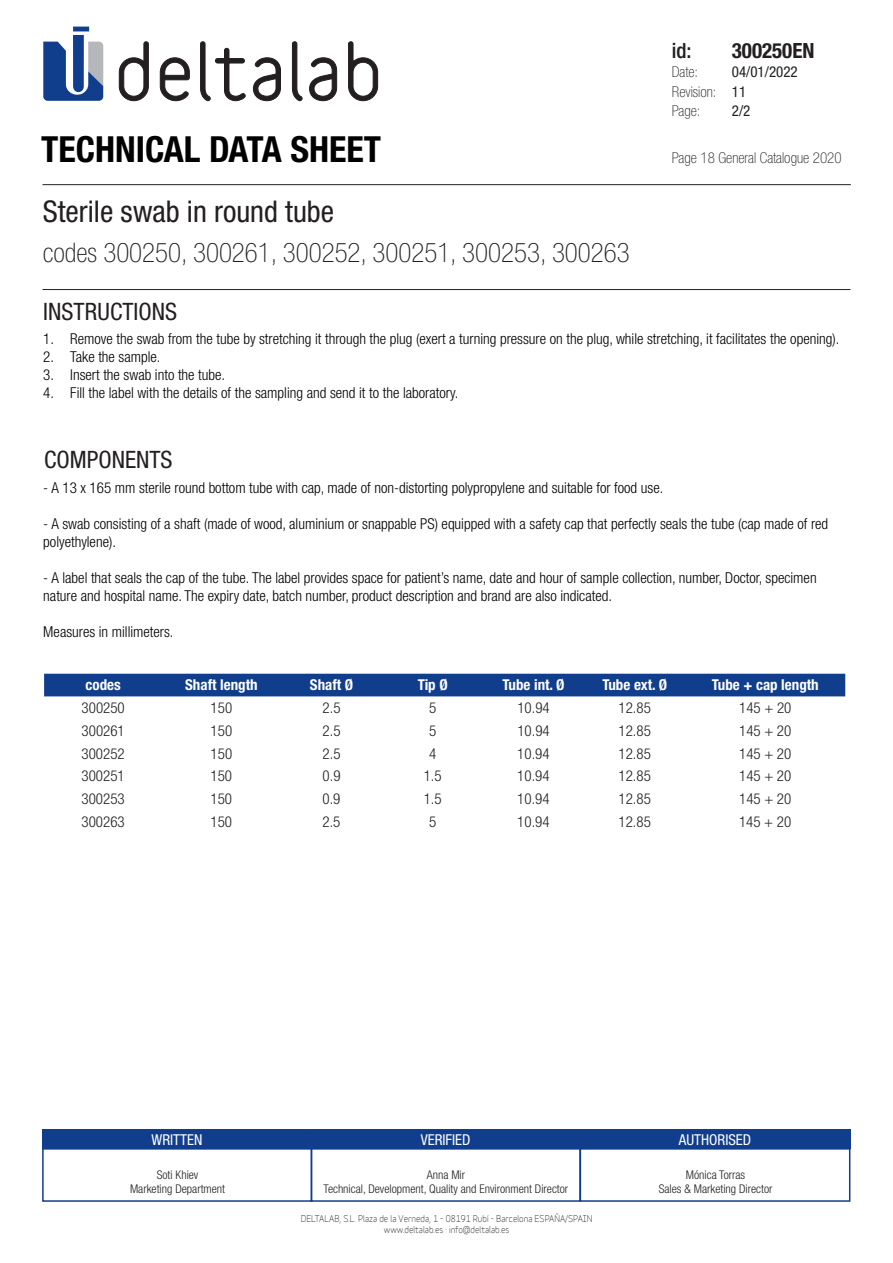
<style>
.page{position:relative;width:893px;height:1263px;background:#fff}
.page>*{position:absolute;margin:0;border:0;box-sizing:border-box;transform-origin:0 0}
.t1{font:700 condensed 36px "Helvetica Neue LT Std";color:#000}
.t2{font:condensed 30px "Helvetica Neue LT Std";color:#231f20}
.t3{font:100 condensed 27px "Helvetica Neue LT Std";color:#231f20}
.t4{font:condensed 24px "Helvetica Neue LT Std";color:#231f20}
.t5{font:700 condensed 21px "Helvetica Neue LT Std";color:#231f20}
.t6{font:500 condensed 21px "Helvetica Neue LT Std";color:#231f20}
.t7{font:300 condensed 15px/18px "Helvetica Neue LT Std";color:#000}
.t8{font:300 condensed 15px "Helvetica Neue LT Std";color:#231f20}
.t9{font:700 condensed 15px "Helvetica Neue LT Std";color:#fff}
.t10{font:100 condensed 15px/19.5px "Helvetica Neue LT Std";color:#231f20}
.t11{font:condensed 15px "Helvetica Neue LT Std";color:#fff}
.t12{font:condensed 15px "Helvetica Neue LT Std";color:#231f20}
.t13{font:300 condensed 12px/14.4px "Helvetica Neue LT Std";color:#231f20;text-align:center}
.t14{font:9px/11.2px "Variable";color:#231f20;text-align:center}
.s1{font-weight:400}
</style>
<div class="page">
<div style="left:42px;top:1129px;width:270px;height:73px;border:2px solid #103d8c"></div>
<div style="left:311px;top:1129px;width:270px;height:73px;border:2px solid #103d8c"></div>
<div style="left:580px;top:1129px;width:270px;height:73px;border:2px solid #103d8c"></div>
<div style="left:43px;top:1129px;width:268px;height:20px;background:#103d8c"></div>
<div style="left:311px;top:1129px;width:269px;height:20px;background:#103d8c"></div>
<div style="left:580px;top:1129px;width:270px;height:20px;background:#103d8c"></div>
<svg style="left:119px;top:41px;width:30px;height:60px"></svg>
<svg style="left:160px;top:57px;width:30px;height:44px"></svg>
<svg style="left:200px;top:41px;width:46px;height:60px"></svg>
<svg style="left:253px;top:57px;width:28px;height:44px"></svg>
<svg style="left:292px;top:41px;width:11px;height:60px"></svg>
<svg style="left:309px;top:57px;width:28px;height:44px"></svg>
<svg style="left:348px;top:41px;width:30px;height:60px"></svg>
<svg style="left:43px;top:27px;width:60px;height:74px"></svg>
<hr style="left:43px;top:184px;width:808px;height:1px;background:#231f20">
<hr style="left:43px;top:289px;width:807px;height:1px;background:#231f20">
<div style="left:44px;top:674px;width:801px;height:22px;background:#103d8c"></div>
<h1 class="t1" style="left:41px;top:128px;width:341px">TECHNICAL DATA SHEET</h1>
<h2 class="t2" style="left:43px;top:194px;width:293px">Sterile swab in round tube</h2>
<h3 class="t3" style="left:43px;top:237px;width:588px">codes 300250, 300261, 300252, 300251, 300253, 300263</h3>
<h3 class="t6" style="left:672px;top:38px;width:21px">id:</h3>
<h3 class="t5" style="left:732px;top:37px;width:84px">300250EN</h3>
<p class="t10" style="left:672px;top:62px;width:28px">Date:</p>
<p class="t10" style="left:672px;top:62px;width:127px;text-indent:60px"><span class="s1">04/01/2022<br></span>Revision: <span class="s1">11<br></span>Page:</p>
<p class="t12" style="left:732px;top:102px;width:20px">2/2</p>
<p class="t10" style="left:672px;top:147px;width:171px">Page 18 General Catalogue 2020</p>
<h3 class="t4" style="left:43px;top:298px;width:135px">INSTRUCTIONS</h3>
<p class="t7" style="left:43px;top:330px;width:798px">1. Remove the swab from the tube by stretching it through the plug (exert a turning pressure on the plug, while stretching, it facilitates the opening).</p>
<p class="t7" style="left:43px;top:348px;width:119px">2. Take the sample.</p>
<p class="t7" style="left:43px;top:366px;width:183px">3. Insert the swab into the tube.</p>
<p class="t7" style="left:43px;top:384px;width:417px">4. Fill the label with the details of the sampling and send it to the laboratory.</p>
<h3 class="t4" style="left:44px;top:446px;width:130px">COMPONENTS</h3>
<p class="t7" style="left:43px;top:478px;width:621px">- A 13 x 165 mm sterile round bottom tube with cap, made of non-distorting polypropylene and suitable for food use.</p>
<p class="t7" style="left:43px;top:514px;width:786px">- A swab consisting of a shaft (made of wood, aluminium or snappable PS) equipped with a safety cap that perfectly seals the tube (cap made of red polyethylene).</p>
<p class="t7" style="left:43px;top:568px;width:775px">- A label that seals the cap of the tube. The label provides space for patient’s name, date and hour of sample collection, number, Doctor, specimen nature and hospital name. The expiry date, batch number, product description and brand are also indicated.</p>
<p class="t7" style="left:43px;top:622px;width:132px">Measures in millimeters.</p>
<p class="t9" style="left:86px;top:676px;width:37px">codes</p>
<p class="t9" style="left:185px;top:676px;width:74px">Shaft length</p>
<p class="t9" style="left:310px;top:676px;width:45px">Shaft Ø</p>
<p class="t9" style="left:418px;top:676px;width:31px">Tip Ø</p>
<p class="t9" style="left:502px;top:676px;width:64px">Tube int. Ø</p>
<p class="t9" style="left:602px;top:676px;width:66px">Tube ext. Ø</p>
<p class="t9" style="left:712px;top:676px;width:108px">Tube + cap length</p>
<p class="t8" style="left:82px;top:699px;width:45px">300250</p>
<p class="t8" style="left:211px;top:699px;width:23px">150</p>
<p class="t8" style="left:323px;top:699px;width:19px">2.5</p>
<p class="t8" style="left:429px;top:699px;width:9px">5</p>
<p class="t8" style="left:517px;top:699px;width:34px">10.94</p>
<p class="t8" style="left:619px;top:699px;width:34px">12.85</p>
<p class="t8" style="left:739px;top:699px;width:54px">145 + 20</p>
<p class="t8" style="left:82px;top:722px;width:45px">300261</p>
<p class="t8" style="left:211px;top:722px;width:23px">150</p>
<p class="t8" style="left:323px;top:722px;width:19px">2.5</p>
<p class="t8" style="left:429px;top:722px;width:9px">5</p>
<p class="t8" style="left:517px;top:722px;width:34px">10.94</p>
<p class="t8" style="left:618px;top:722px;width:34px">12.85</p>
<p class="t8" style="left:739px;top:722px;width:54px">145 + 20</p>
<p class="t8" style="left:82px;top:745px;width:45px">300252</p>
<p class="t8" style="left:211px;top:745px;width:23px">150</p>
<p class="t8" style="left:323px;top:745px;width:19px">2.5</p>
<p class="t8" style="left:429px;top:745px;width:9px">4</p>
<p class="t8" style="left:517px;top:745px;width:34px">10.94</p>
<p class="t8" style="left:618px;top:745px;width:34px">12.85</p>
<p class="t8" style="left:739px;top:745px;width:54px">145 + 20</p>
<p class="t8" style="left:82px;top:767px;width:45px">300251</p>
<p class="t8" style="left:211px;top:767px;width:23px">150</p>
<p class="t8" style="left:323px;top:767px;width:19px">0.9</p>
<p class="t8" style="left:424px;top:767px;width:19px">1.5</p>
<p class="t8" style="left:517px;top:767px;width:34px">10.94</p>
<p class="t8" style="left:618px;top:767px;width:34px">12.85</p>
<p class="t8" style="left:739px;top:767px;width:54px">145 + 20</p>
<p class="t8" style="left:82px;top:790px;width:45px">300253</p>
<p class="t8" style="left:211px;top:790px;width:23px">150</p>
<p class="t8" style="left:322px;top:790px;width:19px">0.9</p>
<p class="t8" style="left:424px;top:790px;width:19px">1.5</p>
<p class="t8" style="left:517px;top:790px;width:34px">10.94</p>
<p class="t8" style="left:618px;top:790px;width:34px">12.85</p>
<p class="t8" style="left:739px;top:790px;width:54px">145 + 20</p>
<p class="t8" style="left:82px;top:813px;width:45px">300263</p>
<p class="t8" style="left:211px;top:813px;width:23px">150</p>
<p class="t8" style="left:322px;top:813px;width:19px">2.5</p>
<p class="t8" style="left:429px;top:813px;width:9px">5</p>
<p class="t8" style="left:517px;top:813px;width:34px">10.94</p>
<p class="t8" style="left:618px;top:813px;width:34px">12.85</p>
<p class="t8" style="left:739px;top:813px;width:54px">145 + 20</p>
<p class="t11" style="left:152px;top:1131px;width:52px">WRITTEN</p>
<p class="t11" style="left:421px;top:1131px;width:51px">VERIFIED</p>
<p class="t11" style="left:679px;top:1131px;width:74px">AUTHORISED</p>
<p class="t13" style="left:324px;top:1167px;width:246px">Anna Mir<br>Technical, Development, Quality and Environment Director</p>
<p class="t13" style="left:659px;top:1167px;width:115px">Mónica Torras<br>Sales &amp; Marketing Director</p>
<p class="t13" style="left:130px;top:1167px;width:97px">Soti Khiev<br>Marketing Department</p>
<p class="t14" style="left:301px;top:1212px;width:293px">DELTALAB, S.L. Plaza de la Verneda, 1 - 08191 Rubí - Barcelona ESPAÑA/SPAIN www.deltalab.es · info@deltalab.es</p>
</div>
